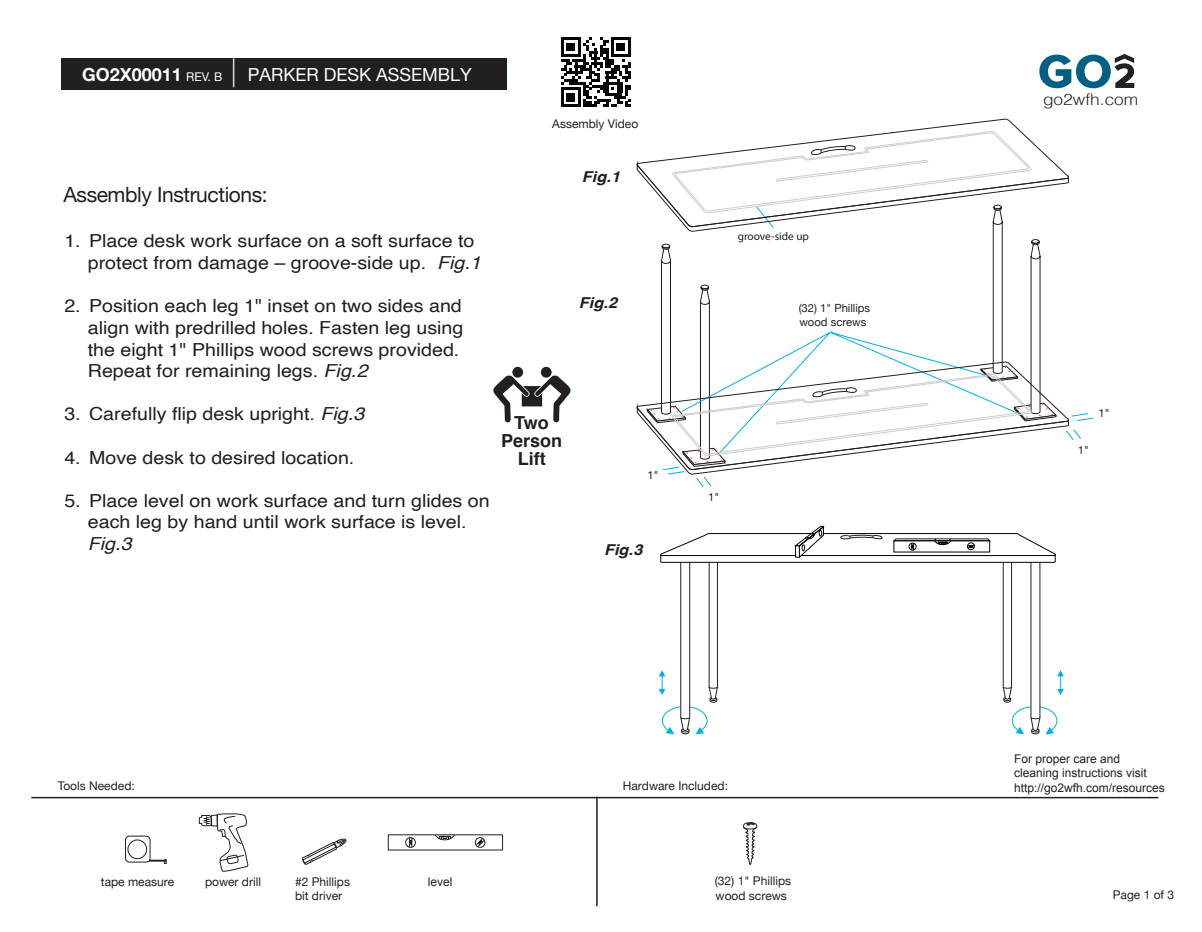
<style>
.page{position:relative;width:1202px;height:932px;background:#fff}
.page>*{position:absolute;margin:0;border:0;box-sizing:border-box;transform-origin:0 0}
.t1{font:28.8px "Helvetica Neue";color:#fff;scale:.62 1}
.t2{font:21px "Helvetica Neue";letter-spacing:-.02em;color:#231f20}
.t3{font:18px/21.6px "Helvetica";color:#231f20;scale:1.09 1}
.t4{font:18px "Helvetica Neue";color:#fff}
.t5{font:700 18px "Helvetica Neue";color:#fff}
.t6{font:700 18px/18px "Helvetica";color:#231f20;text-align:center}
.t7{font:italic 18px "Helvetica";color:#231f20;scale:1.09 1}
.t8{font:300 15.9px "Helvetica";color:#231f20;scale:1.09 1}
.t9{font:italic 700 15px "Helvetica";color:#231f20;scale:1.09 1}
.t10{font:12px/14.4px "Helvetica Neue";color:#231f20}
.t11{font:12px/14.4px "Arial";color:#231f20}
.t12{font:11.25px/13.5px "Helvetica Neue";color:#231f20}
.t13{font:11.25px "Myriad Pro";color:#231f20}
.s1{font-weight:400;font-size:12px}
.s2{font-style:italic}
</style>
<div class="page">
<div style="left:61px;top:58px;width:446px;height:32px;background:#231f20"></div>
<svg style="left:636px;top:118px;width:385px;height:52px"></svg>
<svg style="left:493px;top:366px;width:78px;height:57px"></svg>
<svg style="left:637px;top:131px;width:456px;height:357px"></svg>
<svg style="left:1039px;top:54px;width:95px;height:34px"></svg>
<hr style="left:31px;top:796px;width:1127px;height:2px;background:#231f20">
<svg style="left:302px;top:838px;width:45px;height:27px"></svg>
<svg style="left:198px;top:813px;width:51px;height:59px"></svg>
<div style="left:125px;top:835px;width:25px;height:27px;border:1px solid #231f20;border-radius:4px"></div>
<svg style="left:149px;top:859px;width:17px;height:4px"></svg>
<div style="left:128px;top:839px;width:19px;height:20px;border:1px solid #231f20;border-radius:50%"></div>
<div style="left:405px;top:837px;width:11px;height:10px;border:1px solid #231f20;border-radius:50%"></div>
<svg style="left:409px;top:837px;width:3px;height:10px"></svg>
<svg style="left:434px;top:834px;width:53px;height:14px"></svg>
<svg style="left:743px;top:822px;width:15px;height:43px"></svg>
<hr style="left:596px;top:796px;width:1px;height:110px;background:#231f20">
<svg style="left:659px;top:526px;width:404px;height:208px"></svg>
<svg style="left:561px;top:37px;width:69px;height:70px"></svg>
<p class="t5" style="left:82px;top:61px;width:142px">GO2X00011 <span class="s1">REV. B</span></p>
<h1 class="t1" style="left:232px;top:50px;width:8px">|</h1>
<p class="t4" style="left:248px;top:62px;width:226px">PARKER DESK ASSEMBLY</p>
<p class="t10" style="left:552px;top:117px;width:88px">Assembly Video</p>
<p class="t2" style="left:63px;top:179px;width:206px">Assembly Instructions:</p>
<p class="t3" style="left:88px;top:231px;width:362px;text-indent:-23px">1. Place desk work surface on a soft surface to protect from damage – groove-side up. <span class="s2">Fig.1</span></p>
<p class="t3" style="left:88px;top:296px;width:346px;text-indent:-23px">2. Position each leg 1" inset on two sides and align with predrilled holes. Fasten leg using the eight 1" Phillips wood screws provided.<br>Repeat for remaining legs. <span class="s2">Fig.2</span></p>
<p class="t3" style="left:64px;top:404px;width:277px">3. Carefully flip desk upright. <span class="s2">Fig.3</span></p>
<p class="t3" style="left:64px;top:447px;width:267px">4. Move desk to desired location.</p>
<p class="t3" style="left:64px;top:490px;width:392px;text-align:center">5. Place level on work surface and turn glides on each leg by hand until work surface is level.</p>
<p class="t7" style="left:88px;top:529px;width:42px">Fig.3</p>
<p class="t6" style="left:501px;top:414px;width:63px">Two<br>Person<br>Lift</p>
<p class="t9" style="left:582px;top:164px;width:37px">Fig.1</p>
<p class="t9" style="left:579px;top:290px;width:37px">Fig.2</p>
<p class="t12" style="left:647px;top:468px;width:13px">1"</p>
<p class="t9" style="left:604px;top:537px;width:37px">Fig.3</p>
<p class="t13" style="left:737px;top:229px;width:73px">groove-side up</p>
<p class="t12" style="left:798px;top:302px;width:73px">(32) 1" Phillips wood screws</p>
<p class="t12" style="left:708px;top:491px;width:13px">1"</p>
<p class="t10" style="left:58px;top:779px;width:78px">Tools Needed:</p>
<p class="t10" style="left:623px;top:779px;width:107px">Hardware Included:</p>
<p class="t10" style="left:101px;top:874px;width:75px">tape measure</p>
<p class="t10" style="left:205px;top:874px;width:57px">power drill</p>
<p class="t10" style="left:295px;top:874px;width:56px">#2 Phillips bit driver</p>
<p class="t10" style="left:715px;top:874px;width:78px">(32) 1" Phillips wood screws</p>
<p class="t11" style="left:428px;top:874px;width:26px">level</p>
<p class="t8" style="left:1043px;top:86px;width:89px">go2wfh.com</p>
<p class="t12" style="left:1077px;top:443px;width:13px">1"</p>
<p class="t12" style="left:1098px;top:407px;width:13px">1"</p>
<p class="t11" style="left:1014px;top:751px;width:152px">For proper care and cleaning instructions visit http://go2wfh.com/resources</p>
<p class="t10" style="left:1112px;top:887px;width:63px">Page 1 of 3</p>
</div>
